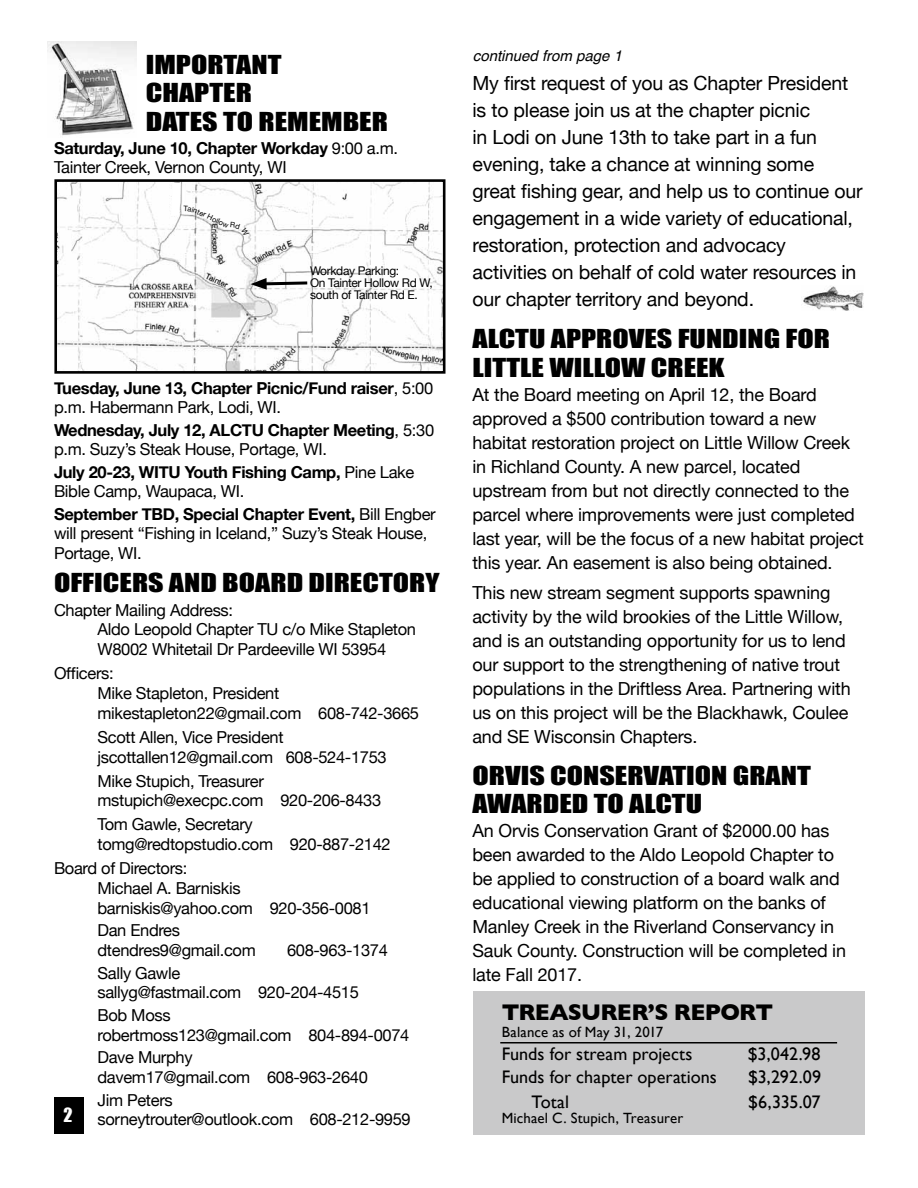
<style>
.page{position:relative;width:918px;height:1188px;background:#fff}
.page>*{position:absolute;margin:0;border:0;box-sizing:border-box;transform-origin:0 0}
.t1{font:24px/28.8px "Impact";color:#000;scale:1.25 1}
.t2{font:700 23.1px "Gill Sans";letter-spacing:-.03em;color:#000}
.t3{font:19.5px/27px "Helvetica Neue";letter-spacing:-.01em;color:#000}
.t4{font:18.15px "Gill Sans";color:#000}
.t5{font:18px/24px "Helvetica Neue";letter-spacing:-.01em;color:#000}
.t6{font:18px "Impact";color:#fff}
.t7{font:16.5px/19.8px "Helvetica Neue";letter-spacing:-.02em;color:#000}
.t8{font:700 16.5px/19.5px "Helvetica Neue";letter-spacing:-.02em;color:#000}
.t9{font:italic 15px "Helvetica";color:#000}
.t10{font:14.85px "Gill Sans";letter-spacing:.01em;color:#000}
.t11{font:12px/12px "Helvetica Neue";letter-spacing:-.03em;color:#000}
.s1{font-weight:700}
.s2{font-weight:400}
</style>
<div class="page">
<div style="left:473px;top:991px;width:391px;height:144px;background:#c9c9ca"></div>
<div style="left:54px;top:1098px;width:29px;height:36px;background:#000"></div>
<img style="left:803px;top:286px;width:61px;height:24px">
<hr style="left:500px;top:1042px;width:337px;height:2px;background:#000">
<img style="left:48px;top:41px;width:88px;height:95px">
<img style="left:58px;top:183px;width:384px;height:187px">
<div style="left:54px;top:179px;width:392px;height:195px;border:3px solid #000"></div>
<svg style="left:251px;top:278px;width:59px;height:12px"></svg>
<svg style="left:171px;top:182px;width:78px;height:54px"></svg>
<h1 class="t1" style="left:146px;top:50px;width:195px">IMPORTANT<br>CHAPTER<br>DATES TO REMEMBER</h1>
<p class="t7" style="left:54px;top:138px;width:346px"><span class="s1">Saturday, June 10, Chapter Workday</span> 9:00 a.m.<br>Tainter Creek, Vernon County, WI</p>
<p class="t11" style="left:310px;top:265px;width:124px">Workday Parking:<br>On Tainter Hollow Rd W, south of Tainter Rd E.</p>
<p class="t8" style="left:54px;top:378px;width:381px">Tuesday, June 13, Chapter Picnic/Fund raiser<span class="s2">, 5:00 p.m. Habermann Park, Lodi, WI.</span></p>
<p class="t7" style="left:54px;top:420px;width:382px"><span class="s1">Wednesday, July 12, ALCTU Chapter Meeting</span>, 5:30 p.m. Suzy’s Steak House, Portage, WI.</p>
<p class="t8" style="left:54px;top:462px;width:362px">July 20-23, WITU Youth Fishing Camp, <span class="s2">Pine Lake<br>Bible Camp, Waupaca, WI.</span></p>
<p class="t7" style="left:54px;top:504px;width:383px"><span class="s1">September TBD, Special Chapter Event,</span> Bill Engber will present “Fishing in Iceland,” Suzy’s Steak House,<br>Portage, WI.</p>
<h1 class="t1" style="left:54px;top:568px;width:310px">OFFICERS AND BOARD DIRECTORY</h1>
<p class="t7" style="left:97px;top:600px;width:320px;text-indent:-43px">Chapter Mailing Address:<br>Aldo Leopold Chapter TU c/o Mike Stapleton<br>W8002 Whitetail Dr Pardeeville WI 53954</p>
<p class="t7" style="left:97px;top:663px;width:323px;text-indent:-43px">Officers:<br>Mike Stapleton, President mikestapleton22@gmail.com 608-742-3665</p>
<p class="t7" style="left:97px;top:727px;width:291px">Scott Allen, Vice President jscottallen12@gmail.com 608-524-1753</p>
<p class="t7" style="left:97px;top:771px;width:285px">Mike Stupich, Treasurer mstupich@execpc.com 920-206-8433</p>
<p class="t7" style="left:97px;top:814px;width:295px">Tom Gawle, Secretary tomg@redtopstudio.com 920-887-2142</p>
<p class="t7" style="left:97px;top:858px;width:275px;text-indent:-43px">Board of Directors:<br>Michael A. Barniskis barniskis@yahoo.com 920-356-0081</p>
<p class="t7" style="left:97px;top:920px;width:160px">Dan Endres dtendres9@gmail.com</p>
<p class="t7" style="left:287px;top:940px;width:102px">608-963-1374</p>
<p class="t7" style="left:97px;top:963px;width:263px">Sally Gawle<br>sallyg@fastmail.com 920-204-4515</p>
<p class="t7" style="left:97px;top:1005px;width:313px">Bob Moss<br>robertmoss123@gmail.com 804-894-0074</p>
<p class="t7" style="left:97px;top:1047px;width:272px">Dave Murphy<br>davem17@gmail.com 608-963-2640</p>
<p class="t7" style="left:97px;top:1090px;width:315px">Jim Peters<br>sorneytrouter@outlook.com 608-212-9959</p>
<p class="t6" style="left:64px;top:1104px;width:11px">2</p>
<p class="t9" style="left:473px;top:44px;width:151px">continued from page 1</p>
<p class="t3" style="left:472px;top:69px;width:391px">My first request of you as Chapter President is to please join us at the chapter picnic<br>in Lodi on June 13th to take part in a fun evening, take a chance at winning some great fishing gear, and help us to continue our engagement in a wide variety of educational, restoration, protection and advocacy activities on behalf of cold water resources in our chapter territory and beyond.</p>
<h1 class="t1" style="left:472px;top:324px;width:288px">ALCTU APPROVES FUNDING FOR<br>LITTLE WILLOW CREEK</h1>
<p class="t5" style="left:472px;top:382px;width:393px">At the Board meeting on April 12, the Board approved a $500 contribution toward a new habitat restoration project on Little Willow Creek in Richland County. A new parcel, located upstream from but not directly connected to the parcel where improvements were just completed last year, will be the focus of a new habitat project this year. An easement is also being obtained.</p>
<p class="t5" style="left:472px;top:580px;width:380px">This new stream segment supports spawning activity by the wild brookies of the Little Willow, and is an outstanding opportunity for us to lend our support to the strengthening of native trout populations in the Driftless Area. Partnering with us on this project will be the Blackhawk, Coulee and SE Wisconsin Chapters.</p>
<h1 class="t1" style="left:472px;top:761px;width:272px">ORVIS CONSERVATION GRANT<br>AWARDED TO ALCTU</h1>
<p class="t5" style="left:472px;top:819px;width:375px">An Orvis Conservation Grant of $2000.00 has been awarded to the Aldo Leopold Chapter to be applied to construction of a board walk and educational viewing platform on the banks of Manley Creek in the Riverland Conservancy in Sauk County. Construction will be completed in late Fall 2017.</p>
<h2 class="t2" style="left:502px;top:999px;width:273px">TREASURER’S REPORT</h2>
<p class="t10" style="left:502px;top:1023px;width:163px">Balance as of May 31, 2017</p>
<p class="t4" style="left:502px;top:1043px;width:192px">Funds for stream projects</p>
<p class="t4" style="left:748px;top:1043px;width:74px">$3,042.98</p>
<p class="t4" style="left:502px;top:1066px;width:217px">Funds for chapter operations</p>
<p class="t4" style="left:748px;top:1066px;width:75px">$3,292.09</p>
<p class="t4" style="left:531px;top:1091px;width:39px">Total</p>
<p class="t4" style="left:748px;top:1091px;width:74px">$6,335.07</p>
<p class="t10" style="left:502px;top:1109px;width:183px">Michael C. Stupich, Treasurer</p>
</div>
